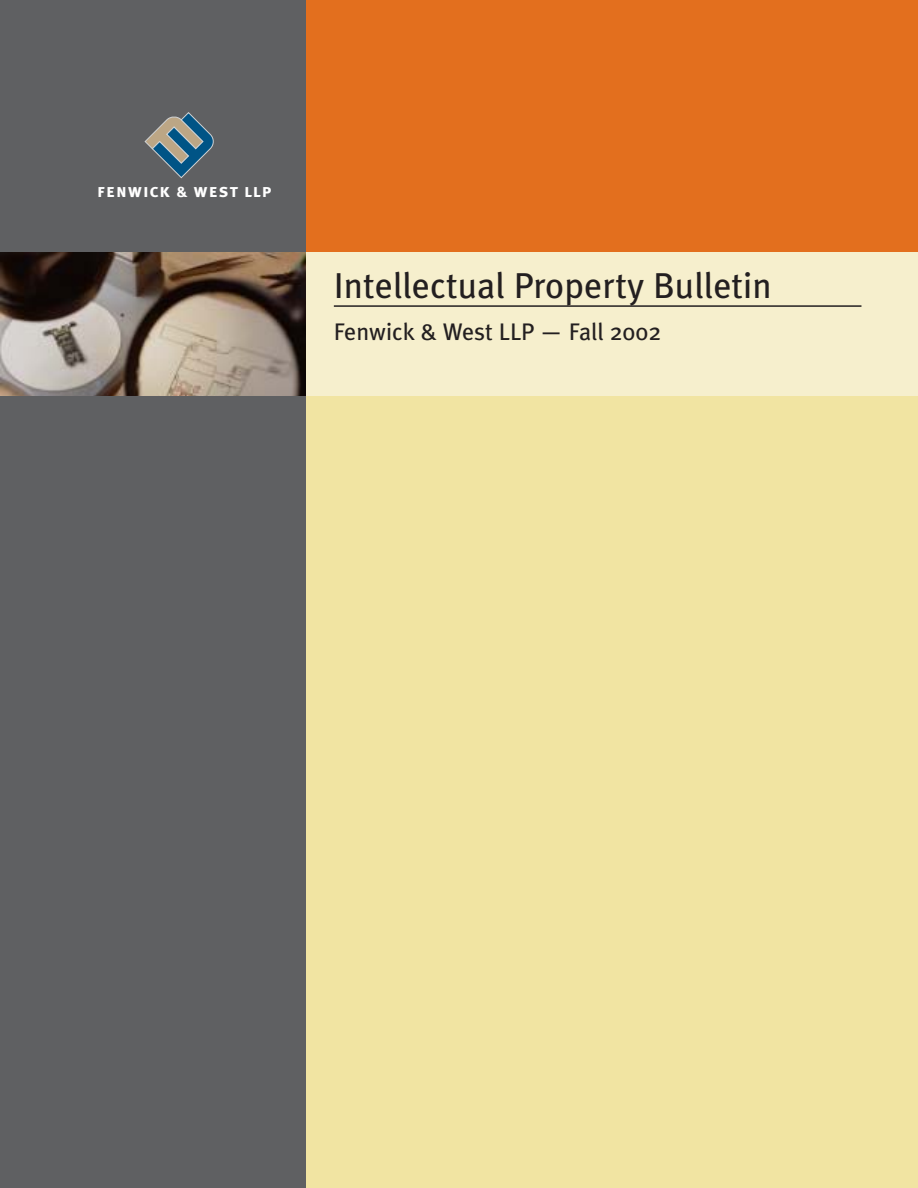
<style>
.page{position:relative;width:918px;height:1188px;background:#fff}
.page>*{position:absolute;margin:0;border:0;box-sizing:border-box;transform-origin:0 0}
.t1{font:36px "Meta Plus";color:#231f20}
.t2{font:24px "Meta Plus";color:#231f20}
.t3{font:18.45px "Meta Plus Bold Caps";letter-spacing:.05em;color:#fff}
.s1{font-size:15.6px}
</style>
<div class="page">
<div style="left:0;top:54px;width:306px;height:1134px;background:#5f6062"></div>
<div style="left:0;top:0;width:306px;height:198px;background:#5f6062"></div>
<div style="left:306px;top:0;width:612px;height:252px;background:#e36f1e"></div>
<img style="left:1px;top:252px;width:305px;height:144px">
<div style="left:306px;top:252px;width:612px;height:144px;background:#f6efcd"></div>
<div style="left:306px;top:396px;width:612px;height:792px;background:#f1e4a2"></div>
<svg style="left:144px;top:112px;width:70px;height:67px"></svg>
<hr style="left:334px;top:305px;width:527px;height:2px;background:#231f20">
<p class="t3" style="left:97px;top:180px;width:176px">fenwick <span class="s1">&amp;</span> west llp</p>
<p class="t1" style="left:334px;top:273px;width:439px">Intellectual Property Bulletin</p>
<p class="t2" style="left:334px;top:323px;width:329px">Fenwick &amp; West LLP — Fall 2002</p>
</div>
